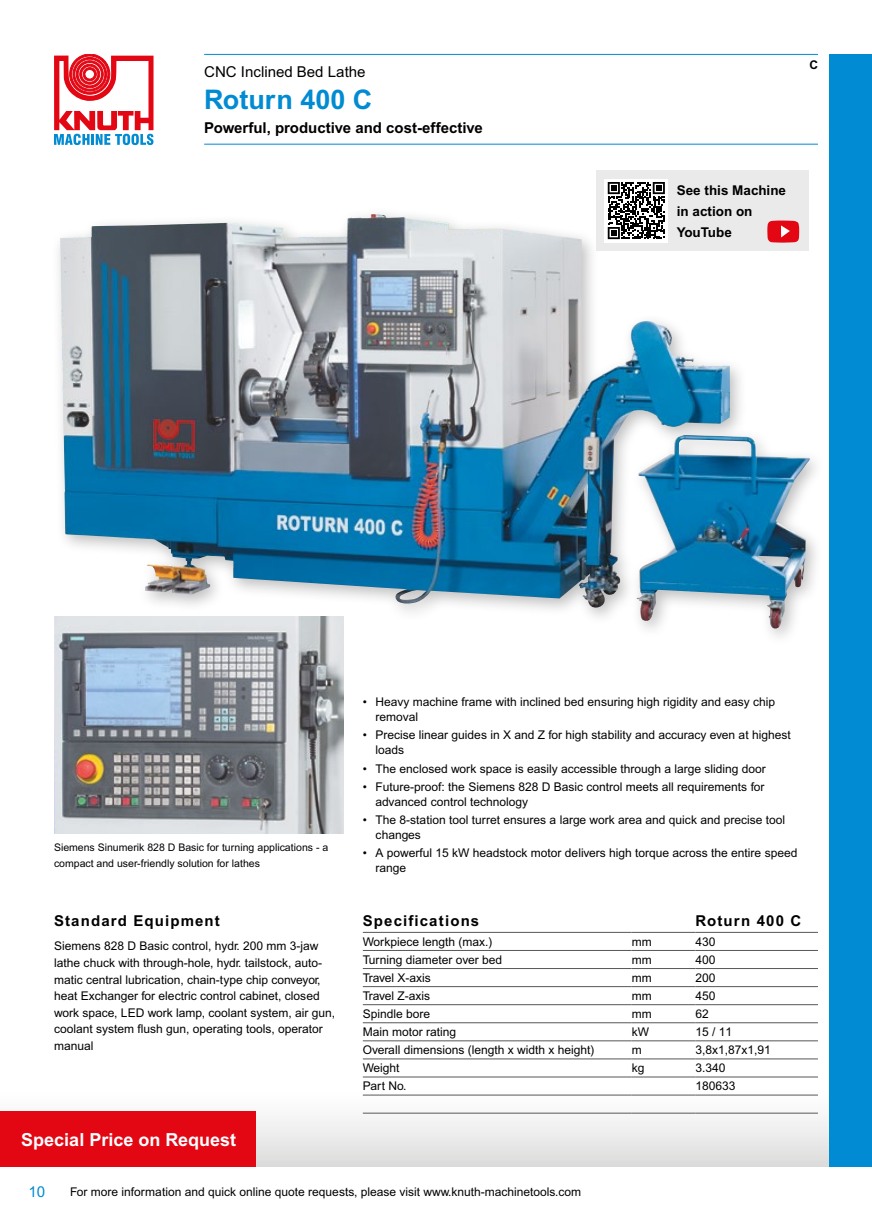
<style>
.page{position:relative;width:872px;height:1221px;background:#fff}
.page>*{position:absolute;margin:0;border:0;box-sizing:border-box;transform-origin:0 0}
.t1{font:700 27px "Arial MT Pro";color:#008bd2}
.t2{font:700 18px "Arial MT Pro";color:#fff}
.t3{font:700 15px "Arial MT Pro";letter-spacing:.075em;color:#000}
.t4{font:700 15px "Arial MT Pro";color:#000}
.t5{font:15px "Arial MT Pro";color:#000}
.t6{font:15px "Arial MT Pro";color:#008bd2}
.t7{font:700 13.5px/21px "Arial MT Pro";color:#000}
.t8{font:12px/16.5px "Arial MT Pro";color:#000}
.t9{font:700 12px "Arial MT Pro";color:#000}
.t10{font:10.5px/16.5px "Arial MT Pro";color:#000}
</style>
<div class="page">
<svg style="left:255px;top:1094px;width:574px;height:72px"></svg>
<div style="left:0;top:1111px;width:255px;height:55px;background:#e30613"></div>
<svg style="left:54px;top:54px;width:99px;height:91px"></svg>
<div style="left:829px;top:54px;width:43px;height:1112px;background:#008bd2"></div>
<hr style="left:204px;top:54px;width:614px;height:1px;background:#008bd2">
<hr style="left:204px;top:144px;width:614px;height:1px;background:#008bd2">
<div style="left:50px;top:205px;width:777px;height:441px;background:#000;opacity:.26"></div>
<img style="left:60px;top:214px;width:530px;height:390px">
<img style="left:54px;top:617px;width:289px;height:216px">
<div style="left:596px;top:170px;width:212px;height:81px;background:#eaeaeb"></div>
<svg style="left:767px;top:220px;width:32px;height:23px"></svg>
<hr style="left:363px;top:931px;width:268px;height:1px;background:#575756">
<hr style="left:631px;top:931px;width:64px;height:1px;background:#575756">
<hr style="left:695px;top:931px;width:123px;height:1px;background:#575756">
<hr style="left:363px;top:950px;width:268px;height:1px;background:#575756">
<hr style="left:631px;top:950px;width:64px;height:1px;background:#575756">
<hr style="left:695px;top:950px;width:123px;height:1px;background:#575756">
<hr style="left:363px;top:968px;width:268px;height:1px;background:#575756">
<hr style="left:631px;top:968px;width:64px;height:1px;background:#575756">
<hr style="left:695px;top:968px;width:123px;height:1px;background:#575756">
<hr style="left:363px;top:986px;width:268px;height:1px;background:#575756">
<hr style="left:631px;top:986px;width:64px;height:1px;background:#575756">
<hr style="left:695px;top:986px;width:123px;height:1px;background:#575756">
<hr style="left:363px;top:1004px;width:268px;height:1px;background:#575756">
<hr style="left:631px;top:1004px;width:64px;height:1px;background:#575756">
<hr style="left:695px;top:1004px;width:123px;height:1px;background:#575756">
<hr style="left:363px;top:1022px;width:268px;height:1px;background:#575756">
<hr style="left:631px;top:1022px;width:64px;height:1px;background:#575756">
<hr style="left:695px;top:1022px;width:123px;height:1px;background:#575756">
<hr style="left:363px;top:1040px;width:268px;height:1px;background:#575756">
<hr style="left:631px;top:1040px;width:64px;height:1px;background:#575756">
<hr style="left:695px;top:1040px;width:123px;height:1px;background:#575756">
<hr style="left:363px;top:1058px;width:268px;height:1px;background:#575756">
<hr style="left:631px;top:1058px;width:64px;height:1px;background:#575756">
<hr style="left:695px;top:1058px;width:123px;height:1px;background:#575756">
<hr style="left:363px;top:1076px;width:268px;height:1px;background:#575756">
<hr style="left:631px;top:1076px;width:64px;height:1px;background:#575756">
<hr style="left:695px;top:1076px;width:123px;height:1px;background:#575756">
<hr style="left:363px;top:1094px;width:268px;height:1px;background:#575756">
<hr style="left:631px;top:1094px;width:64px;height:1px;background:#575756">
<hr style="left:695px;top:1094px;width:123px;height:1px;background:#575756">
<hr style="left:363px;top:1112px;width:268px;height:1px;background:#575756">
<hr style="left:631px;top:1112px;width:64px;height:1px;background:#575756">
<hr style="left:695px;top:1112px;width:123px;height:1px;background:#575756">
<div style="left:604px;top:179px;width:64px;height:63px;background:#fff"></div>
<svg style="left:608px;top:182px;width:57px;height:57px"></svg>
<p class="t5" style="left:204px;top:63px;width:163px">CNC Inclined Bed Lathe</p>
<h1 class="t1" style="left:204px;top:84px;width:170px">Roturn 400 C</h1>
<p class="t4" style="left:204px;top:118px;width:280px">Powerful, productive and cost-effective</p>
<p class="t9" style="left:809px;top:58px;width:10px">C</p>
<p class="t7" style="left:676px;top:180px;width:111px">See this Machine in action on<br>YouTube</p>
<p class="t10" style="left:54px;top:839px;width:276px">Siemens Sinumerik 828 D Basic for turning applications - a compact and user-friendly solution for lathes</p>
<p class="t3" style="left:54px;top:911px;width:167px">Standard Equipment</p>
<p class="t8" style="left:54px;top:938px;width:282px">Siemens 828 D Basic control, hydr. 200 mm 3-jaw lathe chuck with through-hole, hydr. tailstock, auto&shy;matic central lubrication, chain-type chip conveyor, heat Exchanger for electric control cabinet, closed work space, LED work lamp, coolant system, air gun, coolant system flush gun, operating tools, operator manual</p>
<h2 class="t2" style="left:21px;top:1128px;width:216px">Special Price on Request</h2>
<p class="t8" style="left:375px;top:695px;width:401px;line-height:14.4px;text-indent:-13px">• Heavy machine frame with inclined bed ensuring high rigidity and easy chip removal</p>
<p class="t8" style="left:375px;top:728px;width:416px;line-height:14.4px;text-indent:-13px">• Precise linear guides in X and Z for high stability and accuracy even at highest loads</p>
<p class="t8" style="left:363px;top:760px;width:404px">• The enclosed work space is easily accessible through a large sliding door</p>
<p class="t8" style="left:375px;top:780px;width:390px;line-height:14.4px;text-indent:-13px">• Future-proof: the Siemens 828 D Basic control meets all requirements for advanced control technology</p>
<p class="t8" style="left:375px;top:813px;width:411px;line-height:14.4px;text-indent:-13px">• The 8-station tool turret ensures a large work area and quick and precise tool changes</p>
<p class="t8" style="left:375px;top:846px;width:423px;line-height:14.4px;text-indent:-13px">• A powerful 15 kW headstock motor delivers high torque across the entire speed range</p>
<p class="t3" style="left:363px;top:911px;width:118px">Specifications</p>
<p class="t3" style="left:695px;top:911px;width:107px">Roturn 400 C</p>
<p class="t8" style="left:363px;top:933px;width:131px">Workpiece length (max.)</p>
<p class="t8" style="left:631px;top:933px;width:21px">mm</p>
<p class="t8" style="left:695px;top:933px;width:22px">430</p>
<p class="t8" style="left:363px;top:951px;width:141px">Turning diameter over bed</p>
<p class="t8" style="left:631px;top:951px;width:21px">mm</p>
<p class="t8" style="left:695px;top:951px;width:22px">400</p>
<p class="t8" style="left:363px;top:970px;width:70px">Travel X-axis</p>
<p class="t8" style="left:631px;top:970px;width:21px">mm</p>
<p class="t8" style="left:695px;top:970px;width:22px">200</p>
<p class="t8" style="left:363px;top:988px;width:69px">Travel Z-axis</p>
<p class="t8" style="left:631px;top:988px;width:21px">mm</p>
<p class="t8" style="left:695px;top:988px;width:22px">450</p>
<p class="t8" style="left:363px;top:1006px;width:69px">Spindle bore</p>
<p class="t8" style="left:631px;top:1006px;width:21px">mm</p>
<p class="t8" style="left:695px;top:1006px;width:15px">62</p>
<p class="t8" style="left:363px;top:1024px;width:95px">Main motor rating</p>
<p class="t8" style="left:631px;top:1024px;width:19px">kW</p>
<p class="t8" style="left:695px;top:1024px;width:38px">15 / 11</p>
<p class="t8" style="left:363px;top:1042px;width:233px">Overall dimensions (length x width x height)</p>
<p class="t8" style="left:631px;top:1042px;width:11px">m</p>
<p class="t8" style="left:695px;top:1042px;width:77px">3,8x1,87x1,91</p>
<p class="t8" style="left:363px;top:1060px;width:38px">Weight</p>
<p class="t8" style="left:631px;top:1060px;width:14px">kg</p>
<p class="t8" style="left:695px;top:1060px;width:32px">3.340</p>
<p class="t8" style="left:363px;top:1078px;width:45px">Part No.</p>
<p class="t8" style="left:695px;top:1078px;width:42px">180633</p>
<p class="t6" style="left:28px;top:1182px;width:18px">10</p>
<p class="t8" style="left:70px;top:1183px;width:512px">For more information and quick online quote requests, please visit www.knuth-machinetools.com</p>
</div>
